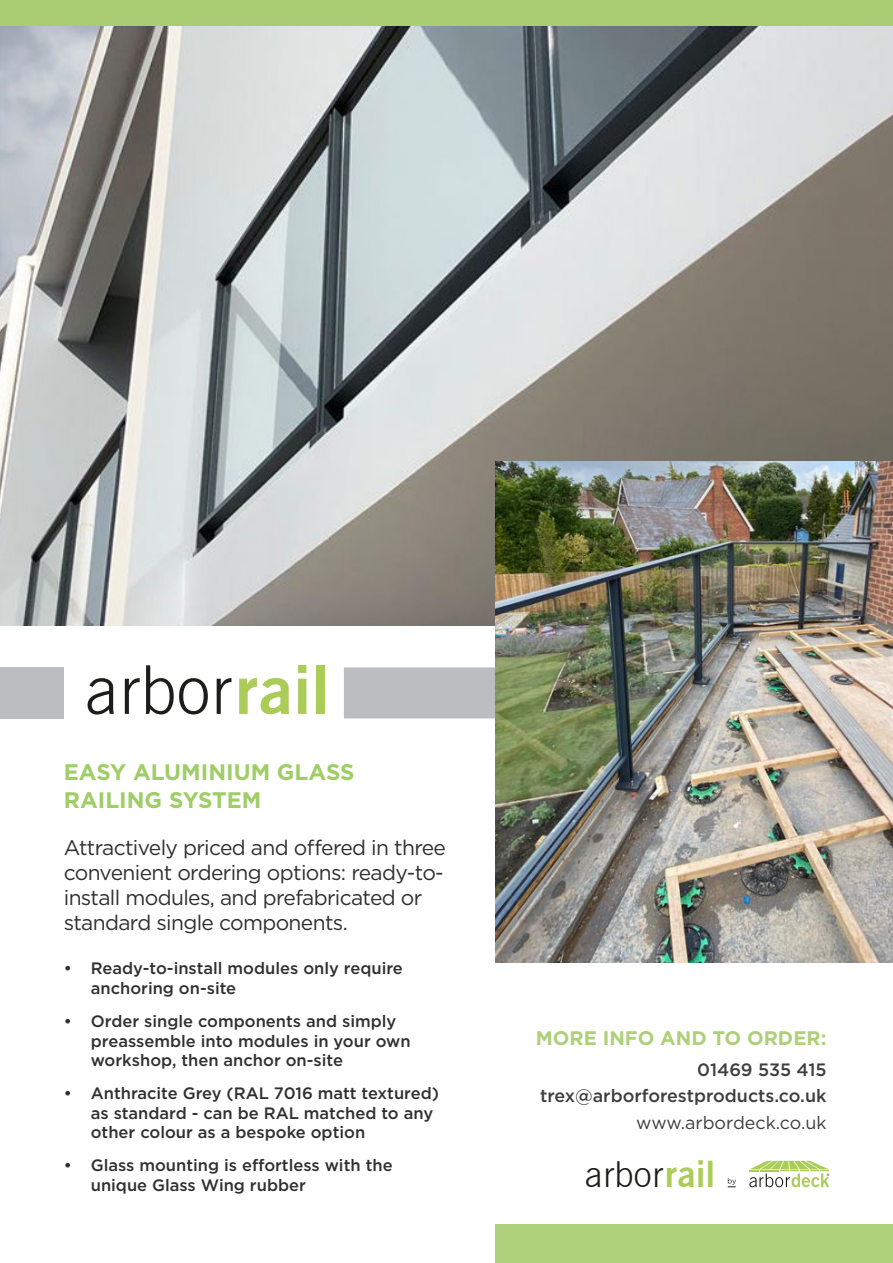
<style>
.page{position:relative;width:893px;height:1263px;background:#fff}
.page>*{position:absolute;margin:0;border:0;box-sizing:border-box;transform-origin:0 0}
.t1{font:300 67.2px "News Gothic BT";letter-spacing:.01em;color:#1d1d1b}
.t2{font:300 35.85px/64.5px "News Gothic BT";letter-spacing:.01em;color:#1d1d1b}
.t3{font:700 22.5px/28.5px "Gotham";color:#9fce66}
.t4{font:21px/25.2px "Gotham";letter-spacing:-.03em;color:#312f30}
.t5{font:700 19.65px "Gotham";color:#aed07a}
.t6{font:500 17.85px "Gotham";color:#3e3e3f}
.t7{font:17.85px "Gotham";color:#3e3e3f}
.t8{font:500 16.5px/19.8px "Gotham";color:#312f30}
.s1{font-weight:700;color:#abcc58}
</style>
<div class="page">
<div style="left:344px;top:667px;width:152px;height:51px;background:#bcbdc0"></div>
<div style="left:0;top:667px;width:64px;height:51px;background:#bcbdc0"></div>
<img style="left:0;top:26px;width:893px;height:599px">
<svg style="left:728px;top:1178px;width:8px;height:9px"></svg>
<svg style="left:749px;top:1161px;width:80px;height:26px"></svg>
<img style="left:496px;top:461px;width:397px;height:502px">
<div style="left:0;top:0;width:893px;height:26px;background:#aacd73"></div>
<div style="left:496px;top:1225px;width:397px;height:38px;background:#aed07a"></div>
<p class="t1" style="left:85px;top:649px;width:245px">arbor<span class="s1">rail</span></p>
<p class="t3" style="left:64px;top:758px;width:292px">EASY ALUMINIUM GLASS<br>RAILING SYSTEM</p>
<p class="t4" style="left:64px;top:834px;width:384px">Attractively priced and offered in three convenient ordering options: ready-to&shy;install modules, and prefabricated or standard single components.</p>
<p class="t8" style="left:91px;top:958px;width:314px;text-indent:-27px">• Ready-to-install modules only require anchoring on-site</p>
<p class="t8" style="left:91px;top:1011px;width:321px;text-indent:-27px">• Order single components and simply preassemble into modules in your own workshop, then anchor on-site</p>
<p class="t8" style="left:91px;top:1083px;width:350px;text-indent:-27px">• Anthracite Grey (RAL 7016 matt textured) as standard - can be RAL matched to any other colour as a bespoke option</p>
<p class="t8" style="left:91px;top:1155px;width:303px;text-indent:-27px">• Glass mounting is effortless with the unique Glass Wing rubber</p>
<p class="t5" style="left:536px;top:1025px;width:292px">MORE INFO AND TO ORDER:</p>
<p class="t2" style="left:585px;top:1013px;width:177px">arbor<span class="s1">rooms </span>arbor<span class="s1">joist </span>arbor<span class="s1">rail</span></p>
<p class="t6" style="left:697px;top:1058px;width:131px">01469 535 415</p>
<p class="t6" style="left:540px;top:1084px;width:288px">trex@arborforestproducts.co.uk</p>
<p class="t7" style="left:636px;top:1111px;width:192px">www.arbordeck.co.uk</p>
</div>
